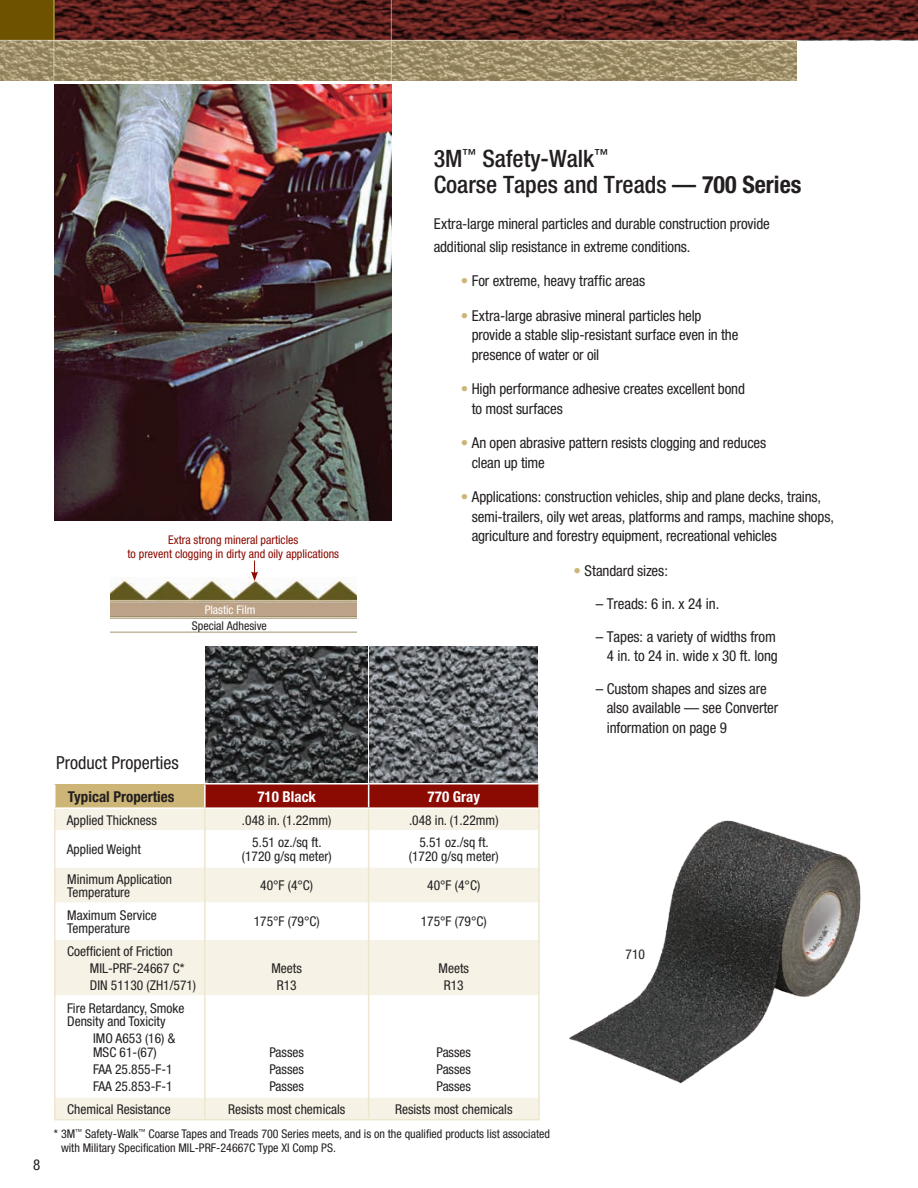
<style>
.page{position:relative;width:918px;height:1188px;background:#fff}
.page>*{position:absolute;margin:0;border:0;box-sizing:border-box;transform-origin:0 0}
.t1{font:500 condensed 24px/25.5px "Helvetica Neue";color:#231f20}
.t2{font:condensed 18px "Helvetica Neue";color:#231f20}
.t3{font:condensed 15px/19.5px "Helvetica Neue";letter-spacing:-.005em;color:#231f20}
.t4{font:700 condensed 15px "Helvetica Neue";color:#231f20}
.t5{font:700 condensed 15px "Helvetica Neue";color:#fff}
.t6{font:condensed 13.5px/17px "Helvetica Neue";color:#231f20}
.t7{font:condensed 12px/13.5px "Helvetica Neue";color:#231f20}
.t8{font:condensed 12px/13.8px "Helvetica Neue";color:#8b0a02;text-align:center}
.t9{font:condensed 12px "Helvetica Neue";color:#fff}
.s1{font-weight:700}
.s2{color:#ccb576}
</style>
<div class="page">
<img style="left:54px;top:84px;width:337px;height:436px">
<svg style="left:205px;top:647px;width:334px;height:138px"></svg>
<div style="left:55px;top:785px;width:150px;height:23px;background:#ccb576"></div>
<div style="left:56px;top:809px;width:482px;height:310px;background:#f6f2e6"></div>
<svg style="left:56px;top:832px;width:482px;height:264px"></svg>
<hr style="left:54px;top:785px;width:2px;height:22px;background:#fff">
<hr style="left:204px;top:785px;width:2px;height:22px;background:#fff">
<hr style="left:54px;top:807px;width:151px;height:2px;background:#fff">
<hr style="left:56px;top:830px;width:148px;height:2px;background:#fff">
<hr style="left:206px;top:830px;width:162px;height:2px;background:#fff">
<hr style="left:369px;top:830px;width:169px;height:2px;background:#fff">
<hr style="left:56px;top:866px;width:148px;height:2px;background:#fff">
<hr style="left:206px;top:866px;width:162px;height:2px;background:#fff">
<hr style="left:369px;top:866px;width:169px;height:2px;background:#fff">
<hr style="left:56px;top:902px;width:148px;height:2px;background:#fff">
<hr style="left:206px;top:902px;width:162px;height:2px;background:#fff">
<hr style="left:369px;top:902px;width:169px;height:2px;background:#fff">
<hr style="left:56px;top:938px;width:148px;height:2px;background:#fff">
<hr style="left:206px;top:938px;width:162px;height:2px;background:#fff">
<hr style="left:369px;top:938px;width:169px;height:2px;background:#fff">
<hr style="left:56px;top:995px;width:148px;height:2px;background:#fff">
<hr style="left:206px;top:995px;width:162px;height:2px;background:#fff">
<hr style="left:369px;top:995px;width:169px;height:2px;background:#fff">
<hr style="left:56px;top:1096px;width:148px;height:2px;background:#fff">
<hr style="left:206px;top:1096px;width:162px;height:2px;background:#fff">
<hr style="left:369px;top:1096px;width:169px;height:2px;background:#fff">
<hr style="left:204px;top:809px;width:2px;height:22px;background:#eee7cf">
<svg style="left:205px;top:785px;width:333px;height:46px;background:#c28278"></svg>
<hr style="left:204px;top:831px;width:2px;height:36px;background:#eee7cf">
<hr style="left:368px;top:831px;width:1px;height:36px;background:#eee7cf">
<hr style="left:204px;top:867px;width:2px;height:36px;background:#eee7cf">
<hr style="left:368px;top:867px;width:1px;height:36px;background:#eee7cf">
<hr style="left:204px;top:903px;width:2px;height:36px;background:#eee7cf">
<hr style="left:368px;top:903px;width:1px;height:36px;background:#eee7cf">
<hr style="left:204px;top:939px;width:2px;height:57px;background:#eee7cf">
<hr style="left:368px;top:939px;width:1px;height:57px;background:#eee7cf">
<hr style="left:204px;top:996px;width:2px;height:101px;background:#eee7cf">
<hr style="left:368px;top:996px;width:1px;height:101px;background:#eee7cf">
<hr style="left:204px;top:1097px;width:2px;height:22px;background:#eee7cf">
<svg style="left:368px;top:1097px;width:1px;height:22px"></svg>
<hr style="left:538px;top:785px;width:2px;height:23px;background:#eee7cf">
<hr style="left:538px;top:808px;width:2px;height:23px;background:#eee7cf">
<hr style="left:538px;top:831px;width:2px;height:36px;background:#eee7cf">
<hr style="left:538px;top:867px;width:2px;height:36px;background:#eee7cf">
<hr style="left:538px;top:903px;width:2px;height:36px;background:#eee7cf">
<hr style="left:538px;top:939px;width:2px;height:57px;background:#eee7cf">
<hr style="left:538px;top:996px;width:2px;height:101px;background:#eee7cf">
<hr style="left:538px;top:1097px;width:2px;height:22px;background:#eee7cf">
<hr style="left:54px;top:1119px;width:151px;height:1px;background:#eee7cf">
<hr style="left:205px;top:1119px;width:164px;height:1px;background:#eee7cf">
<hr style="left:369px;top:1119px;width:171px;height:1px;background:#eee7cf">
<hr style="left:54px;top:809px;width:2px;height:22px;background:#eee7cf">
<hr style="left:54px;top:831px;width:2px;height:36px;background:#eee7cf">
<hr style="left:54px;top:867px;width:2px;height:36px;background:#eee7cf">
<hr style="left:54px;top:903px;width:2px;height:36px;background:#eee7cf">
<hr style="left:54px;top:939px;width:2px;height:57px;background:#eee7cf">
<hr style="left:54px;top:996px;width:2px;height:101px;background:#eee7cf">
<hr style="left:54px;top:1097px;width:2px;height:22px;background:#eee7cf">
<img style="left:206px;top:646px;width:162px;height:137px">
<img style="left:370px;top:646px;width:168px;height:137px">
<img style="left:110px;top:578px;width:247px;height:31px">
<svg style="left:251px;top:561px;width:7px;height:20px"></svg>
<img style="left:110px;top:609px;width:247px;height:10px">
<img style="left:569px;top:820px;width:292px;height:264px">
<img style="left:55px;top:0;width:863px;height:40px">
<svg style="left:0;top:41px;width:797px;height:40px;background:#a2936d"></svg>
<div style="left:0;top:0;width:54px;height:40px;background:#6e5200"></div>
<hr style="left:54px;top:0;width:1px;height:82px;background:#fff">
<hr style="left:391px;top:0;width:1px;height:82px;background:#fff">
<p class="t3" style="left:33px;top:1155px;width:9px">8</p>
<p class="t8" style="left:128px;top:533px;width:213px">Extra strong mineral particles<br>to prevent clogging in dirty and oily applications</p>
<p class="t9" style="left:205px;top:603px;width:52px">Plastic Film</p>
<p class="t7" style="left:192px;top:618px;width:77px">Special Adhesive</p>
<p class="t2" style="left:56px;top:752px;width:124px">Product Properties</p>
<h1 class="t1" style="left:434px;top:146px;width:369px">3M<sup>™</sup> Safety-Walk<sup>™<br></sup>Coarse Tapes and Treads — <span class="s1">700 Series</span></h1>
<p class="t3" style="left:434px;top:213px;width:338px;line-height:22.5px">Extra-large mineral particles and durable construction provide additional slip resistance in extreme conditions.</p>
<p class="t3" style="left:461px;top:271px;width:186px"><span class="s2">•</span> For extreme, heavy traffic areas</p>
<p class="t3" style="left:472px;top:306px;width:268px;text-indent:-11px"><span class="s2">•</span> Extra-large abrasive mineral particles help provide a stable slip-resistant surface even in the presence of water or oil</p>
<p class="t3" style="left:472px;top:379px;width:275px;text-indent:-11px"><span class="s2">•</span> High performance adhesive creates excellent bond to most surfaces</p>
<p class="t3" style="left:472px;top:433px;width:296px;text-indent:-11px"><span class="s2">•</span> An open abrasive pattern resists clogging and reduces clean up time</p>
<p class="t3" style="left:472px;top:487px;width:364px;text-indent:-11px"><span class="s2">•</span> Applications: construction vehicles, ship and plane decks, trains, semi-trailers, oily wet areas, platforms and ramps, machine shops, agriculture and forestry equipment, recreational vehicles</p>
<p class="t3" style="left:573px;top:561px;width:96px"><span class="s2">•</span> Standard sizes:</p>
<p class="t3" style="left:596px;top:594px;width:125px">– Treads: 6 in. x 24 in.</p>
<p class="t3" style="left:596px;top:627px;width:184px;text-align:right">– Tapes: a variety of widths from<br>4 in. to 24 in. wide x 30 ft. long</p>
<p class="t3" style="left:607px;top:678px;width:173px;text-indent:-11px">– Custom shapes and sizes are also available — see Converter information on page 9</p>
<p class="t4" style="left:68px;top:788px;width:108px">Typical Properties</p>
<p class="t5" style="left:257px;top:788px;width:60px">710 Black</p>
<p class="t5" style="left:428px;top:788px;width:54px">770 Gray</p>
<p class="t6" style="left:67px;top:811px;width:92px">Applied Thickness</p>
<p class="t6" style="left:242px;top:811px;width:91px">.048 in. (1.22mm)</p>
<p class="t6" style="left:409px;top:811px;width:91px">.048 in. (1.22mm)</p>
<p class="t6" style="left:67px;top:841px;width:76px">Applied Weight</p>
<p class="t6" style="left:242px;top:836px;width:91px;line-height:13.5px;text-align:center">5.51 oz./sq ft. (1720 g/sq meter)</p>
<p class="t6" style="left:409px;top:836px;width:91px;line-height:13.5px;text-align:center">5.51 oz./sq ft. (1720 g/sq meter)</p>
<p class="t6" style="left:67px;top:872px;width:107px;line-height:13.5px">Minimum Application<br>Temperature</p>
<p class="t6" style="left:260px;top:877px;width:54px">40°F (4°C)</p>
<p class="t6" style="left:427px;top:877px;width:54px">40°F (4°C)</p>
<p class="t6" style="left:67px;top:908px;width:91px;line-height:13.5px">Maximum Service<br>Temperature</p>
<p class="t6" style="left:254px;top:913px;width:67px">175°F (79°C)</p>
<p class="t6" style="left:421px;top:913px;width:67px">175°F (79°C)</p>
<p class="t6" style="left:90px;top:943px;width:108px;text-indent:-23px">Coefficient of Friction<br>MIL-PRF-24667 C*<br>DIN 51130 (ZH1/571)</p>
<p class="t6" style="left:271px;top:960px;width:32px;text-align:center">Meets<br>R13</p>
<p class="t6" style="left:439px;top:960px;width:32px;text-align:center">Meets<br>R13</p>
<p class="t6" style="left:67px;top:1001px;width:119px;line-height:13.5px">Fire Retardancy, Smoke<br>Density and Toxicity</p>
<p class="t6" style="left:93px;top:1032px;width:84px;line-height:13.5px">IMO A653 (16) &amp;<br>MSC 61-(67)</p>
<p class="t6" style="left:93px;top:1060px;width:81px">FAA 25.855-F-1<br>FAA 25.853-F-1</p>
<p class="t6" style="left:269px;top:1044px;width:36px;text-align:justify">Passes Passes Passes</p>
<p class="t6" style="left:436px;top:1044px;width:36px;text-align:justify">Passes Passes Passes</p>
<p class="t6" style="left:67px;top:1100px;width:105px">Chemical Resistance</p>
<p class="t6" style="left:228px;top:1100px;width:119px">Resists most chemicals</p>
<p class="t6" style="left:395px;top:1100px;width:119px">Resists most chemicals</p>
<p class="t7" style="left:61px;top:1127px;width:491px;text-indent:-7px">* 3M<sup>™</sup> Safety-Walk<sup>™</sup> Coarse Tapes and Treads 700 Series meets, and is on the qualified products list associated with Military Specification MIL-PRF-24667C Type XI Comp PS.</p>
<p class="t6" style="left:626px;top:946px;width:21px">710</p>
</div>
